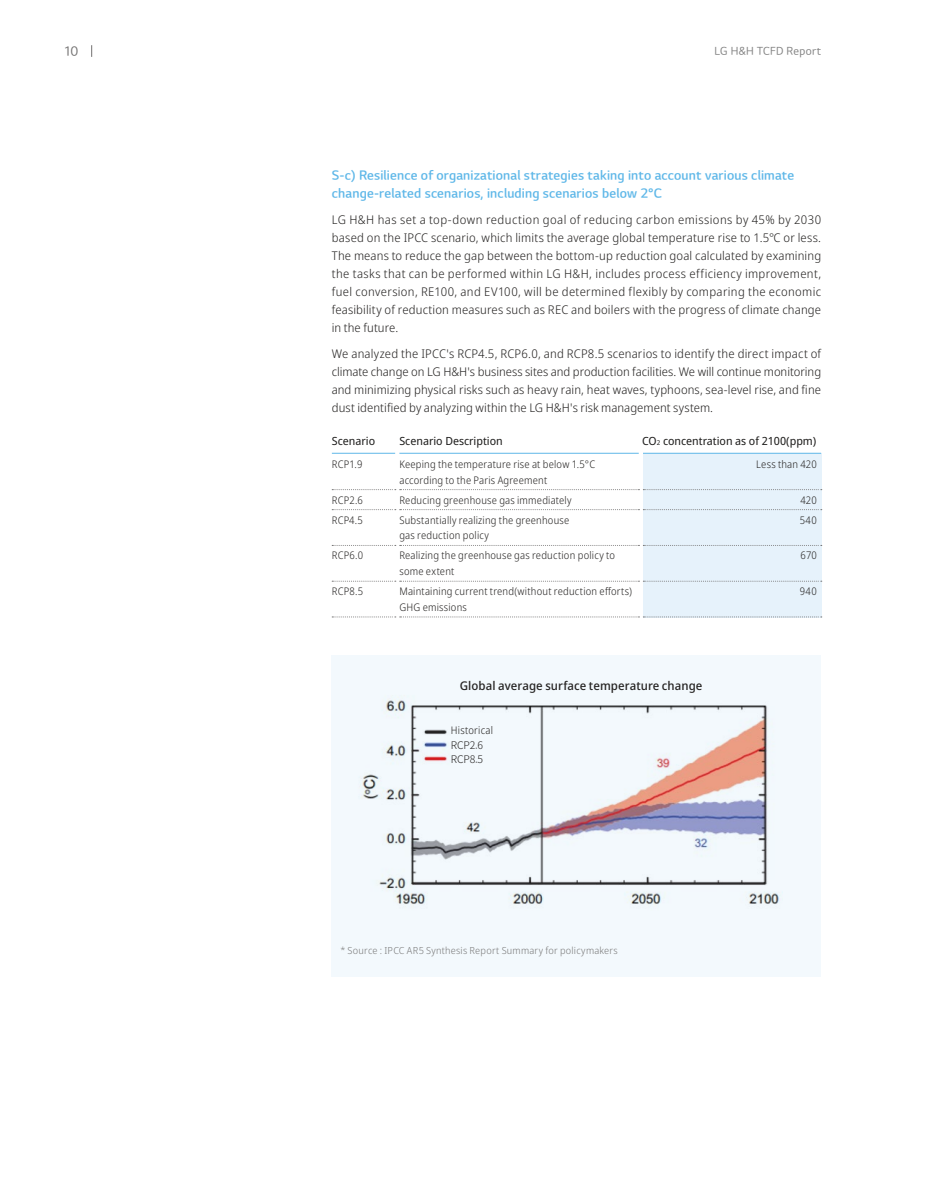
<style>
.page{position:relative;width:936px;height:1191px;background:#fff}
.page>*{position:absolute;margin:0;border:0;box-sizing:border-box;transform-origin:0 0}
.t1{font:12.75px/18px "LG Sm Haotf TSB";letter-spacing:.015em;color:#5eb7e8}
.t2{font:12.75px "LG Sm Haotf TR";color:#727171}
.t3{font:300 semi-condensed 12px/18px "Noto Sans";letter-spacing:.01em;color:#262423;text-align:justify;scale:1.05 1}
.t4{font:500 semi-condensed 12px "Noto Sans";letter-spacing:.005em;color:#262423;scale:1.05 1}
.t5{font:semi-condensed 11.25px "Noto Sans";color:#1f1e1d;scale:1.05 1}
.t6{font:10.8px "LG Sm Haotf TR";letter-spacing:.02em;color:#828282}
.t7{font:300 semi-condensed 10.5px/20px "Noto Sans";letter-spacing:.02em;color:#262423}
.t8{font:300 10.5px/14.9px "Noto Sans CJ Kkr";letter-spacing:-.02em;color:#262423}
.t9{font:300 semi-condensed 9.75px "Noto Sans";letter-spacing:.02em;color:#7b7b7b;scale:1.05 1}
.s1{font-size:6.6px}
</style>
<div class="page">
<div style="left:643px;top:453px;width:178px;height:164px;background:#e6f2fb"></div>
<hr style="left:332px;top:453px;width:63px;height:1px;background:#5eb7e8">
<hr style="left:399px;top:453px;width:239px;height:1px;background:#5eb7e8">
<hr style="left:643px;top:453px;width:178px;height:1px;background:#5eb7e8">
<svg style="left:332px;top:489px;width:489px;height:1px"></svg>
<svg style="left:332px;top:509px;width:489px;height:1px"></svg>
<svg style="left:332px;top:545px;width:489px;height:1px"></svg>
<svg style="left:332px;top:581px;width:489px;height:1px"></svg>
<svg style="left:332px;top:616px;width:489px;height:1px"></svg>
<div style="left:332px;top:655px;width:489px;height:321px;background:#f3f9fd"></div>
<img style="left:361px;top:700px;width:418px;height:205px">
<div style="left:451px;top:725px;width:42px;height:10px;background:#f3f9fd"></div>
<svg style="left:91px;top:45px;width:1px;height:12px"></svg>
<p class="t2" style="left:64px;top:45px;width:16px">10</p>
<p class="t6" style="left:714px;top:46px;width:108px">LG H&amp;H TCFD Report</p>
<p class="t1" style="left:332px;top:167px;width:464px">S-c) Resilience of organizational strategies taking into account various climate change-related scenarios, including scenarios below 2°C</p>
<p class="t3" style="left:332px;top:211px;width:467px">LG H&amp;H has set a top-down reduction goal of reducing carbon emissions by 45% by 2030 based on the IPCC scenario, which limits the average global temperature rise to 1.5℃ or less.<br>The means to reduce the gap between the bottom-up reduction goal calculated by examining the tasks that can be performed within LG H&amp;H, includes process efficiency improvement, fuel conversion, RE100, and EV100, will be determined flexibly by comparing the economic feasibility of reduction measures such as REC and boilers with the progress of climate change in the future.</p>
<p class="t3" style="left:332px;top:345px;width:467px">We analyzed the IPCC's RCP4.5, RCP6.0, and RCP8.5 scenarios to identify the direct impact of climate change on LG H&amp;H's business sites and production facilities. We will continue monitoring and minimizing physical risks such as heavy rain, heat waves, typhoons, sea-level rise, and fine dust identified by analyzing within the LG H&amp;H's risk management system.</p>
<p class="t5" style="left:332px;top:433px;width:43px">Scenario</p>
<p class="t5" style="left:399px;top:433px;width:100px">Scenario Description</p>
<p class="t7" style="left:399px;top:456px;width:197px;line-height:15.8px">Keeping the temperature rise at below 1.5°C according to the Paris Agreement</p>
<p class="t7" style="left:399px;top:490px;width:174px">Reducing greenhouse gas immediately<br>Substantially realizing the greenhouse</p>
<p class="t7" style="left:399px;top:526px;width:217px">gas reduction policy<br>Realizing the greenhouse gas reduction policy to</p>
<p class="t7" style="left:399px;top:561px;width:234px">some extent<br>Maintaining current trend(without reduction efforts)</p>
<p class="t7" style="left:399px;top:597px;width:69px">GHG emissions</p>
<p class="t7" style="left:332px;top:454px;width:32px">RCP1.9</p>
<p class="t7" style="left:332px;top:490px;width:33px">RCP2.6<br>RCP4.5</p>
<p class="t7" style="left:332px;top:546px;width:33px">RCP6.0</p>
<p class="t7" style="left:332px;top:581px;width:33px">RCP8.5</p>
<p class="t5" style="left:642px;top:433px;width:167px">CO<span class="s1">2</span> concentration as of 2100(ppm)</p>
<p class="t7" style="left:756px;top:454px;width:62px">Less than 420</p>
<p class="t7" style="left:799px;top:490px;width:19px">420<br>540</p>
<p class="t7" style="left:800px;top:546px;width:18px">670</p>
<p class="t7" style="left:799px;top:581px;width:19px">940</p>
<p class="t4" style="left:460px;top:677px;width:233px">Global average surface temperature change</p>
<p class="t7" style="left:451px;top:720px;width:44px">Historical</p>
<p class="t8" style="left:451px;top:737px;width:34px">RCP2.6<br>RCP8.5</p>
<p class="t9" style="left:340px;top:944px;width:266px">* Source : IPCC AR5 Synthesis Report Summary for policymakers</p>
</div>
